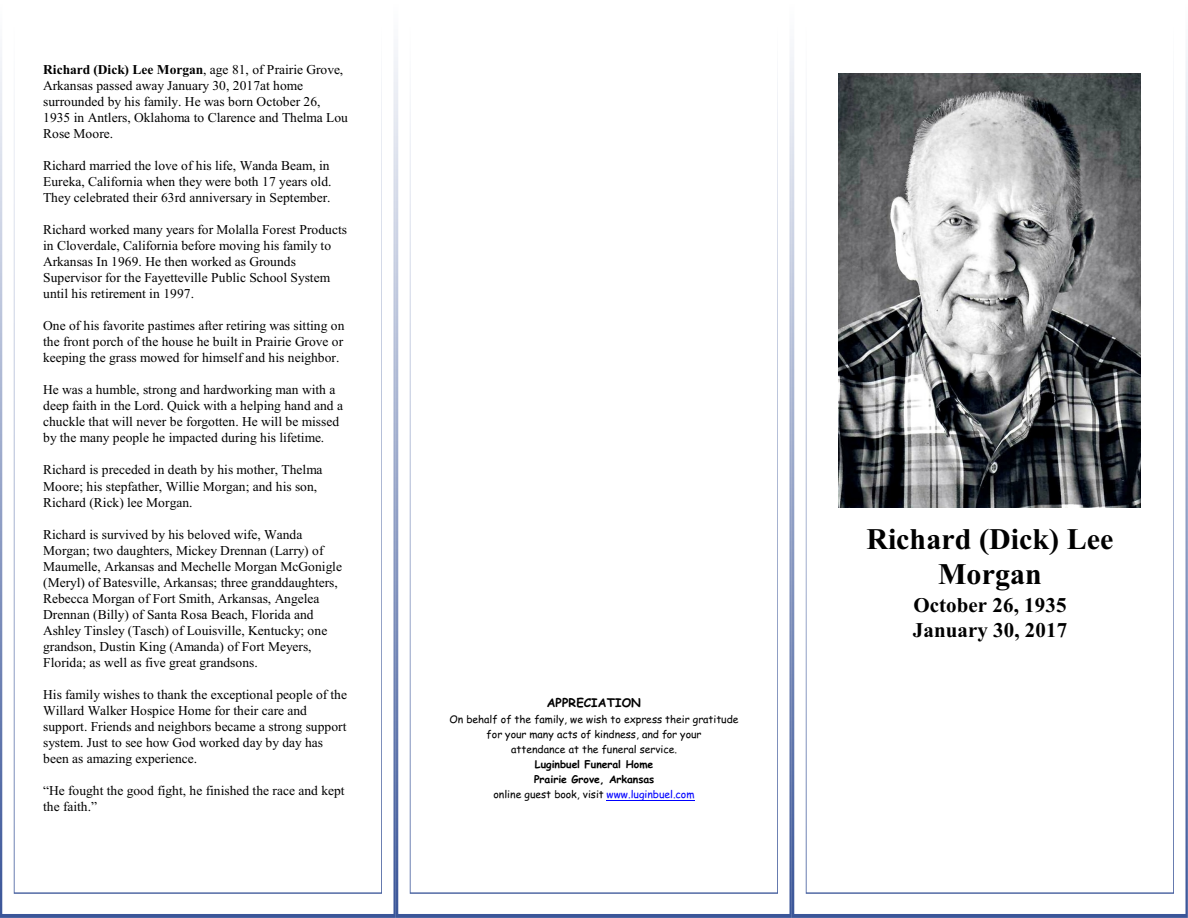
<style>
.page{position:relative;width:1188px;height:918px;background:#fff}
.page>*{position:absolute;margin:0;border:0;box-sizing:border-box;transform-origin:0 0}
.t1{font:700 30px/35.7px "Times New Roman";color:#000;text-align:center}
.t2{font:700 21px/25.2px "Times New Roman";letter-spacing:.005em;color:#000}
.t3{font:13.5px/16px "Times New Roman";color:#000}
.t4{font:700 12px "Comic Sans MS";letter-spacing:.005em;color:#000}
.t5{font:10.5px/15px "Comic Sans MS";color:#000;text-align:center}
.t6{font:700 10.5px/15px "Comic Sans MS";color:#000;text-align:center}
.s1{font-weight:700}
.s2{font-weight:400}
.s3{font-weight:400;color:#00f}
</style>
<div class="page">
<img style="left:0;top:50px;width:1188px;height:868px">
<img style="left:14px;top:50px;width:368px;height:844px">
<img style="left:410px;top:50px;width:368px;height:844px">
<img style="left:806px;top:50px;width:368px;height:844px">
<hr style="left:607px;top:800px;width:88px;height:1px;background:#00f">
<img style="left:838px;top:74px;width:303px;height:434px">
<p class="t3" style="left:43px;top:63px;width:306px"><span class="s1">Richard (Dick) Lee Morgan</span>, age 81, of Prairie Grove, Arkansas passed away January 30, 2017at home surrounded by his family. He was born October 26, 1935 in Antlers, Oklahoma to Clarence and Thelma Lou Rose Moore.</p>
<p class="t3" style="left:43px;top:159px;width:290px">Richard married the love of his life, Wanda Beam, in<br>Eureka, California when they were both 17 years old.<br>They celebrated their 63rd anniversary in September.</p>
<p class="t3" style="left:43px;top:223px;width:305px">Richard worked many years for Molalla Forest Products in Cloverdale, California before moving his family to Arkansas In 1969. He then worked as Grounds Supervisor for the Fayetteville Public School System until his retirement in 1997.</p>
<p class="t3" style="left:43px;top:319px;width:303px;text-align:justify">One of his favorite pastimes after retiring was sitting on the front porch of the house he built in Prairie Grove or keeping the grass mowed for himself and his neighbor.</p>
<p class="t3" style="left:43px;top:383px;width:301px">He was a humble, strong and hardworking man with a deep faith in the Lord. Quick with a helping hand and a chuckle that will never be forgotten. He will be missed by the many people he impacted during his lifetime.</p>
<p class="t3" style="left:43px;top:463px;width:281px">Richard is preceded in death by his mother, Thelma<br>Moore; his stepfather, Willie Morgan; and his son,<br>Richard (Rick) lee Morgan.</p>
<p class="t3" style="left:43px;top:527px;width:300px">Richard is survived by his beloved wife, Wanda Morgan; two daughters, Mickey Drennan (Larry) of Maumelle, Arkansas and Mechelle Morgan McGonigle (Meryl) of Batesville, Arkansas; three granddaughters, Rebecca Morgan of Fort Smith, Arkansas, Angelea Drennan (Billy) of Santa Rosa Beach, Florida and Ashley Tinsley (Tasch) of Louisville, Kentucky; one grandson, Dustin King (Amanda) of Fort Meyers, Florida; as well as five great grandsons.</p>
<p class="t3" style="left:43px;top:688px;width:305px">His family wishes to thank the exceptional people of the Willard Walker Hospice Home for their care and support. Friends and neighbors became a strong support system. Just to see how God worked day by day has been as amazing experience.</p>
<p class="t3" style="left:43px;top:784px;width:303px">“He fought the good fight, he finished the race and kept the faith.”</p>
<p class="t4" style="left:547px;top:698px;width:96px">APPRECIATION</p>
<p class="t5" style="left:449px;top:713px;width:291px">On behalf of the family, we wish to express their gratitude for your many acts of kindness, and for your<br>attendance at the funeral service.</p>
<p class="t6" style="left:493px;top:757px;width:203px">Luginbuel Funeral Home<br>Prairie Grove, Arkansas<br><span class="s2">online guest book, visit</span> <span class="s3">www.luginbuel.com</span></p>
<h1 class="t1" style="left:866px;top:524px;width:249px">Richard (Dick) Lee<br>Morgan</h1>
<h2 class="t2" style="left:913px;top:594px;width:156px">October 26, 1935<br>January 30, 2017</h2>
</div>
